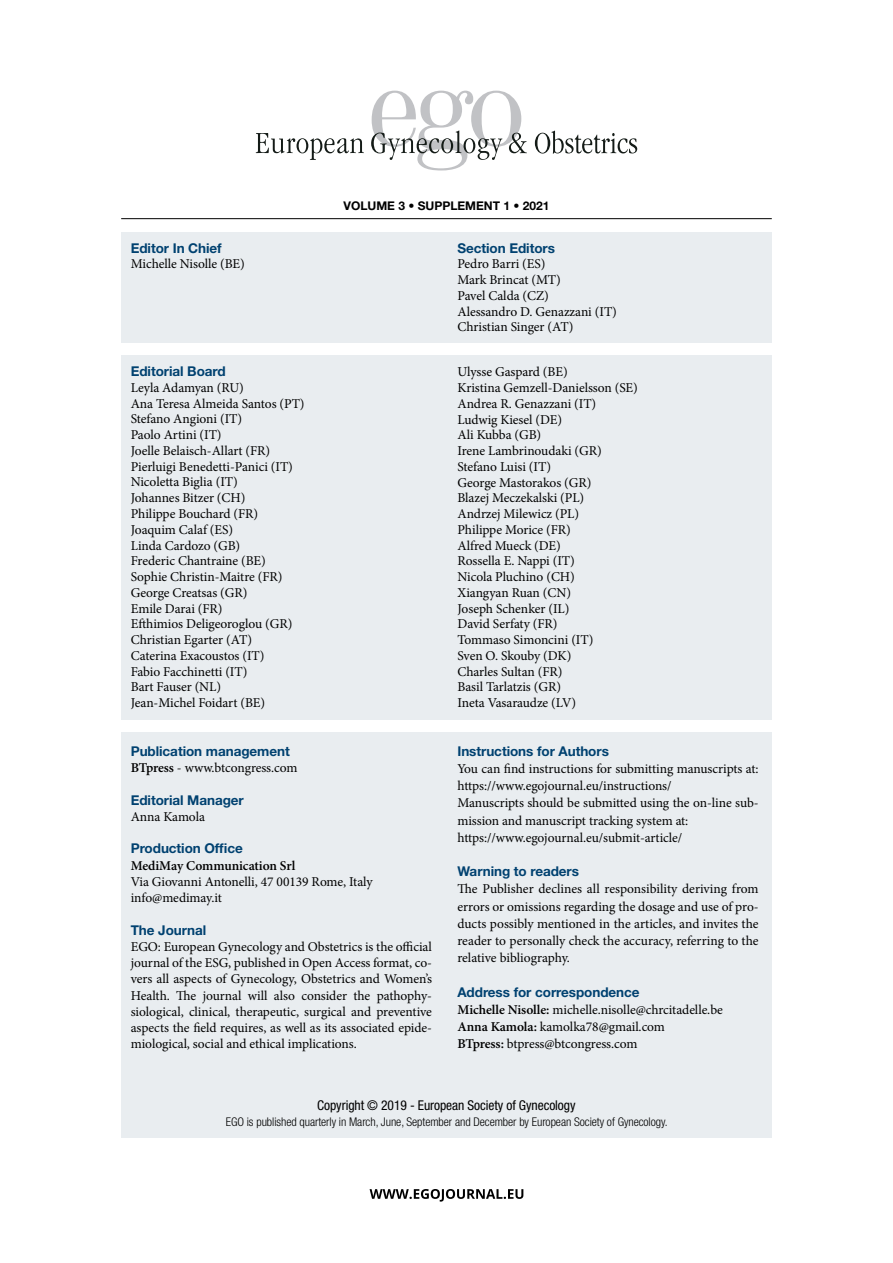
<style>
.page{position:relative;width:893px;height:1263px;background:#fff}
.page>*{position:absolute;margin:0;border:0;box-sizing:border-box;transform-origin:0 0}
.t1{font:13.5px/15.8px "Minion Pro";letter-spacing:-.005em;color:#000}
.t2{font:700 13.5px "Helvetica Neue LT Std";letter-spacing:-.005em;color:#004170}
.t3{font:condensed 13.5px "Helvetica Neue LT Std";letter-spacing:-.005em;color:#000}
.t4{font:600 13.5px "Minion Pro";letter-spacing:-.005em;color:#000}
.t5{font:300 condensed 12px "Helvetica Neue LT Std";letter-spacing:-.005em;color:#000}
.t6{font:700 12px "Helvetica Neue LT Std";color:#000}
.s1{font-weight:600}
</style>
<div class="page">
<hr style="left:121px;top:218px;width:651px;height:1px;background:#000">
<div style="left:121px;top:232px;width:651px;height:111px;background:#e9edf0"></div>
<div style="left:121px;top:355px;width:651px;height:364px;background:#e9edf0"></div>
<div style="left:121px;top:732px;width:651px;height:406px;background:#e9edf0"></div>
<svg style="left:370px;top:1189px;width:153px;height:12px"></svg>
<svg style="left:256px;top:133px;width:108px;height:27px"></svg>
<svg style="left:371px;top:91px;width:156px;height:79px"></svg>
<svg style="left:535px;top:131px;width:102px;height:23px"></svg>
<p class="t2" style="left:131px;top:239px;width:93px">Editor In Chief</p>
<p class="t1" style="left:131px;top:256px;width:116px">Michelle Nisolle (BE)</p>
<p class="t2" style="left:131px;top:363px;width:97px">Editorial Board</p>
<p class="t1" style="left:131px;top:380px;width:175px">Leyla Adamyan (RU)<br>Ana Teresa Almeida Santos (PT)<br>Stefano Angioni (IT)<br>Paolo Artini (IT)<br>Joelle Belaisch-Allart (FR)<br>Pierluigi Benedetti-Panici (IT)<br>Nicoletta Biglia (IT)<br>Johannes Bitzer (CH)<br>Philippe Bouchard (FR)<br>Joaquim Calaf (ES)<br>Linda Cardozo (GB)<br>Frederic Chantraine (BE)<br>Sophie Christin-Maitre (FR)<br>George Creatsas (GR)<br>Emile Darai (FR)<br>Efthimios Deligeoroglou (GR)<br>Christian Egarter (AT)<br>Caterina Exacoustos (IT)<br>Fabio Facchinetti (IT)<br>Bart Fauser (NL)<br>Jean-Michel Foidart (BE)</p>
<p class="t6" style="left:343px;top:198px;width:208px">VOLUME 3 • SUPPLEMENT 1 • 2021</p>
<p class="t2" style="left:457px;top:239px;width:99px">Section Editors</p>
<p class="t1" style="left:457px;top:256px;width:161px">Pedro Barri (ES)<br>Mark Brincat (MT)<br>Pavel Calda (CZ)<br>Alessandro D. Genazzani (IT)<br>Christian Singer (AT)</p>
<p class="t1" style="left:457px;top:364px;width:182px">Ulysse Gaspard (BE)<br>Kristina Gemzell-Danielsson (SE)<br>Andrea R. Genazzani (IT)<br>Ludwig Kiesel (DE)<br>Ali Kubba (GB)<br>Irene Lambrinoudaki (GR)<br>Stefano Luisi (IT)<br>George Mastorakos (GR)<br>Blazej Meczekalski (PL)<br>Andrzej Milewicz (PL)<br>Philippe Morice (FR)<br>Alfred Mueck (DE)<br>Rossella E. Nappi (IT)<br>Nicola Pluchino (CH)<br>Xiangyan Ruan (CN)<br>Joseph Schenker (IL)<br>David Serfaty (FR)<br>Tommaso Simoncini (IT)<br>Sven O. Skouby (DK)<br>Charles Sultan (FR)<br>Basil Tarlatzis (GR)<br>Ineta Vasaraudze (LV)</p>
<p class="t2" style="left:131px;top:742px;width:161px">Publication management</p>
<p class="t1" style="left:131px;top:760px;width:168px"><span class="s1">BTpress</span> - www.btcongress.com</p>
<p class="t2" style="left:131px;top:791px;width:115px">Editorial Manager</p>
<p class="t1" style="left:131px;top:809px;width:76px">Anna Kamola</p>
<p class="t2" style="left:131px;top:840px;width:113px">Production Office</p>
<p class="t4" style="left:131px;top:857px;width:166px">MediMay Communication Srl</p>
<p class="t1" style="left:131px;top:873px;width:243px;line-height:16.2px">Via Giovanni Antonelli, 47 00139 Rome, Italy info@medimay.it</p>
<p class="t2" style="left:131px;top:921px;width:77px">The Journal</p>
<p class="t1" style="left:131px;top:938px;width:303px;line-height:16.2px;text-align:justify">EGO: European Gynecology and Obstetrics is the official journal of the ESG, published in Open Access format, co&shy;vers all aspects of Gynecology, Obstetrics and Women’s Health. The journal will also consider the pathophy&shy;siological, clinical, therapeutic, surgical and preventive aspects the field requires, as well as its associated epide&shy;miological, social and ethical implications.</p>
<p class="t2" style="left:457px;top:742px;width:153px">Instructions for Authors</p>
<p class="t1" style="left:457px;top:760px;width:303px;line-height:17.2px">You can find instructions for submitting manuscripts at: https://www.egojournal.eu/instructions/<br>Manuscripts should be submitted using the on-line sub&shy;mission and manuscript tracking system at: https://www.egojournal.eu/submit-article/</p>
<p class="t2" style="left:457px;top:863px;width:123px">Warning to readers</p>
<p class="t1" style="left:457px;top:880px;width:303px;line-height:17.2px;text-align:justify">The Publisher declines all responsibility deriving from errors or omissions regarding the dosage and use of pro&shy;ducts possibly mentioned in the articles, and invites the reader to personally check the accuracy, referring to the relative bibliography.</p>
<p class="t2" style="left:457px;top:983px;width:184px">Address for correspondence</p>
<p class="t1" style="left:457px;top:1001px;width:267px;line-height:17.2px"><span class="s1">Michelle Nisolle:</span> michelle.nisolle@chrcitadelle.be<br><span class="s1">Anna Kamola:</span> kamolka78@gmail.com<br><span class="s1">BTpress:</span> btpress@btcongress.com</p>
<p class="t3" style="left:317px;top:1097px;width:260px">Copyright © 2019 - European Society of Gynecology</p>
<p class="t5" style="left:226px;top:1114px;width:443px">EGO is published quarterly in March, June, September and December by European Society of Gynecology.</p>
</div>
